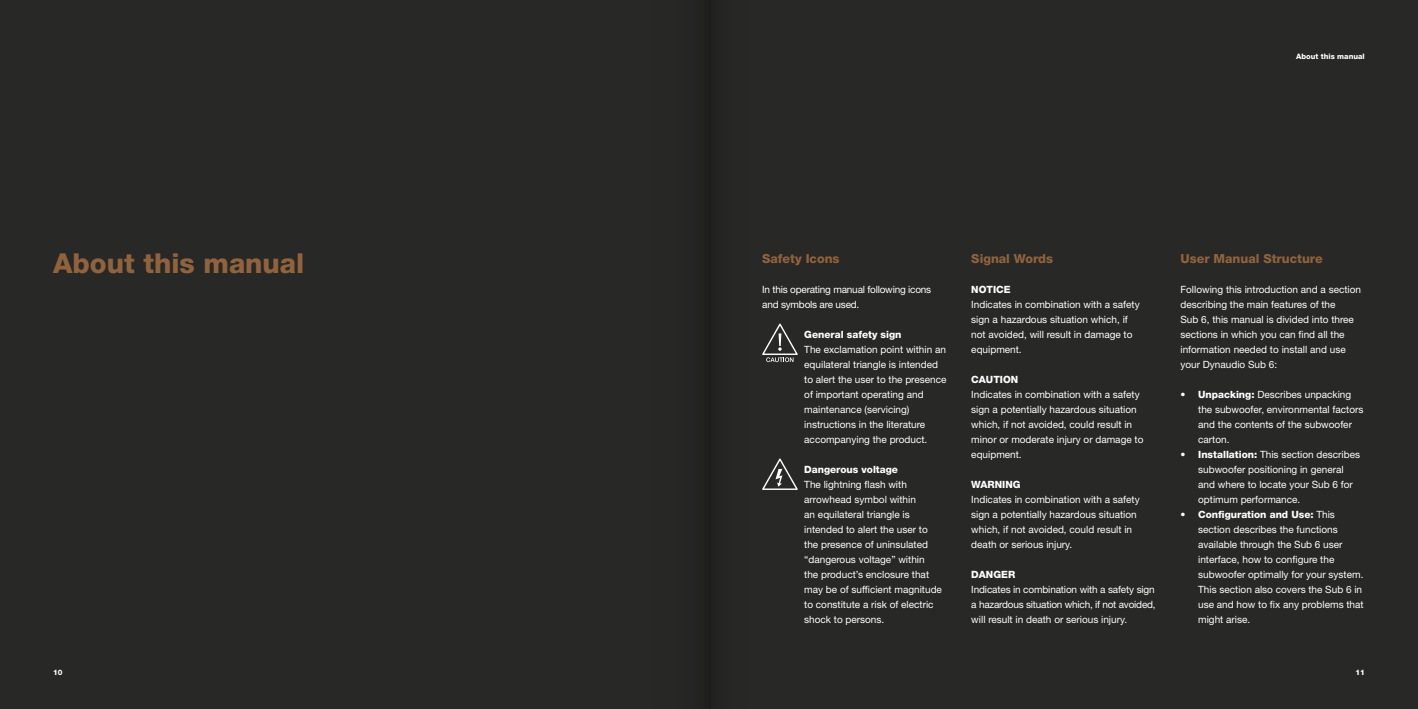
<style>
.page{position:relative;width:1418px;height:709px;background:#fff}
.page>*{position:absolute;margin:0;border:0;box-sizing:border-box;transform-origin:0 0}
.t1{font:800 27.5px "Helvetica Neue LT Std";color:#90633d}
.t2{font:800 12.5px "Helvetica Neue LT Std";color:#90633d}
.t3{font:10px/15px "Helvetica Neue LT Std";color:#fff}
.t4{font:800 10px "Helvetica Neue LT Std";color:#fff}
.t5{font:10px/15px "Helvetica Neue LT Std";letter-spacing:-.02em;color:#fff}
.t6{font:800 7.5px "Helvetica Neue LT Std";color:#fff}
.s1{font-weight:800}
</style>
<div class="page">
<div style="left:0;top:0;width:1417px;height:709px;background:#282827"></div>
<svg style="left:762px;top:458px;width:35px;height:32px"></svg>
<svg style="left:762px;top:323px;width:35px;height:39px"></svg>
<p class="t6" style="left:1296px;top:51px;width:70px">About this manual</p>
<h1 class="t1" style="left:53px;top:247px;width:253px">About this manual</h1>
<p class="t2" style="left:971px;top:251px;width:83px">Signal Words</p>
<p class="t4" style="left:971px;top:284px;width:41px">NOTICE</p>
<p class="t3" style="left:971px;top:297px;width:170px">Indicates in combination with a safety sign a hazardous situation which, if not avoided, will result in damage to equipment.</p>
<p class="t4" style="left:971px;top:374px;width:48px">CAUTION</p>
<p class="t3" style="left:971px;top:387px;width:174px">Indicates in combination with a safety sign a potentially hazardous situation which, if not avoided, could result in minor or moderate injury or damage to equipment.</p>
<p class="t4" style="left:971px;top:479px;width:51px">WARNING</p>
<p class="t3" style="left:971px;top:492px;width:170px">Indicates in combination with a safety sign a potentially hazardous situation which, if not avoided, could result in death or serious injury.</p>
<p class="t4" style="left:971px;top:569px;width:45px">DANGER</p>
<p class="t3" style="left:971px;top:582px;width:186px;text-align:justify">Indicates in combination with a safety sign a hazardous situation which, if not avoided, will result in death or serious injury.</p>
<p class="t2" style="left:762px;top:251px;width:79px">Safety Icons</p>
<p class="t5" style="left:762px;top:282px;width:171px">In this operating manual following icons and symbols are used.</p>
<p class="t4" style="left:804px;top:329px;width:99px">General safety sign</p>
<p class="t3" style="left:804px;top:342px;width:144px">The exclamation point within an equilateral triangle is intended to alert the user to the presence of important operating and maintenance (servicing) instructions in the literature accompanying the product.</p>
<p class="t4" style="left:804px;top:464px;width:95px">Dangerous voltage</p>
<p class="t3" style="left:804px;top:477px;width:139px">The lightning flash with arrowhead symbol within<br>an equilateral triangle is intended to alert the user to the presence of uninsulated “dangerous voltage” within<br>the product’s enclosure that may be of sufficient magnitude to constitute a risk of electric shock to persons.</p>
<p class="t2" style="left:1180px;top:251px;width:144px">User Manual Structure</p>
<p class="t3" style="left:1180px;top:282px;width:182px">Following this introduction and a section describing the main features of the<br>Sub 6, this manual is divided into three sections in which you can find all the information needed to install and use your Dynaudio Sub 6:</p>
<p class="t3" style="left:1198px;top:387px;width:167px;text-indent:-18px">• <span class="s1">Unpacking:</span> Describes unpacking the subwoofer, environmental factors and the contents of the subwoofer carton.</p>
<p class="t3" style="left:1198px;top:447px;width:163px;text-indent:-18px">• <span class="s1">Installation:</span> This section describes subwoofer positioning in general and where to locate your Sub 6 for optimum performance.</p>
<p class="t3" style="left:1198px;top:507px;width:167px;text-indent:-18px">• <span class="s1">Configuration and Use:</span> This section describes the functions available through the Sub 6 user interface, how to configure the subwoofer optimally for your system.<br>This section also covers the Sub 6 in use and how to fix any problems that might arise.</p>
<p class="t6" style="left:53px;top:667px;width:11px">10</p>
<p class="t6" style="left:1355px;top:667px;width:11px">11</p>
</div>
